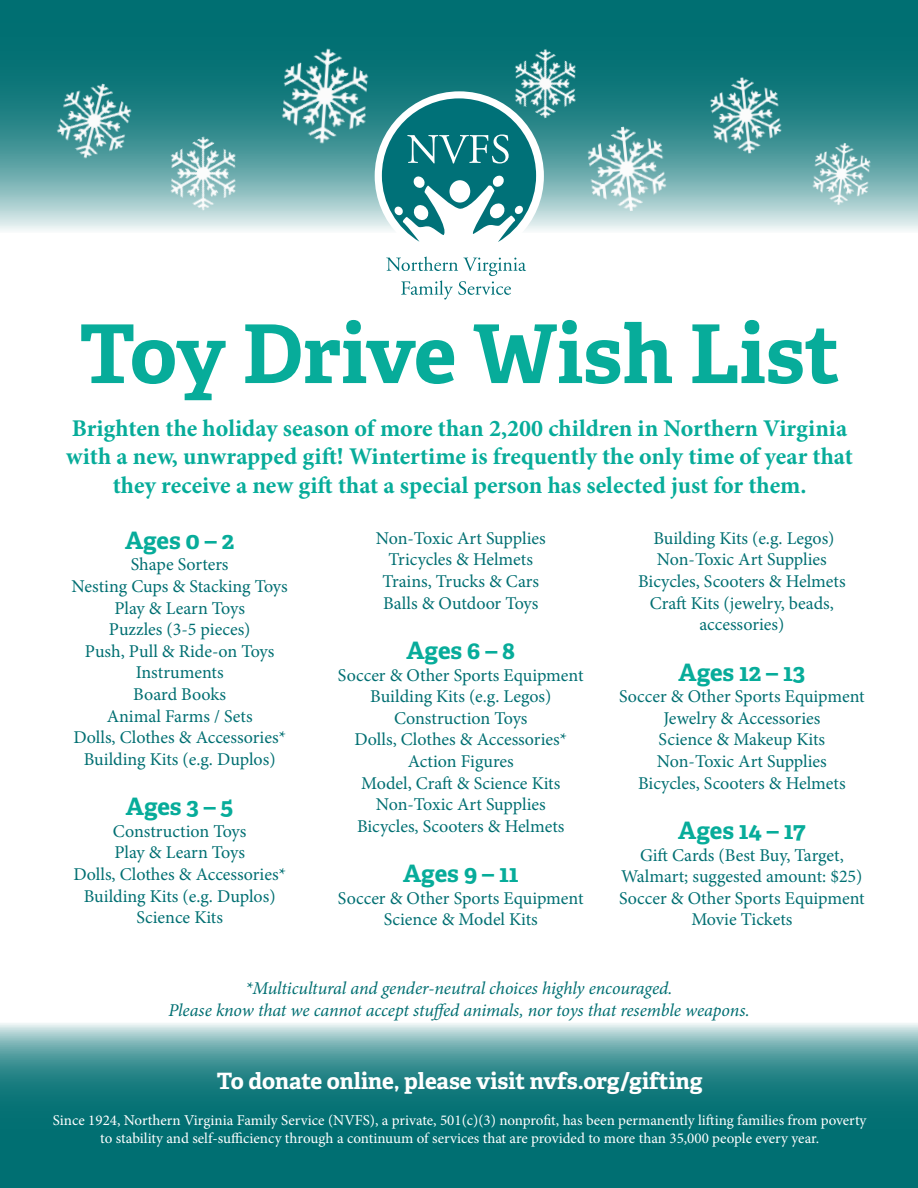
<style>
.page{position:relative;width:918px;height:1188px;background:#fff}
.page>*{position:absolute;margin:0;border:0;box-sizing:border-box;transform-origin:0 0}
.t1{font:700 81px "Adelle Basic";color:#07ac9a}
.t2{font:700 24px/28.8px "Minion Pro";color:#07ac9a;text-align:center}
.t3{font:700 24px "Adelle Basic";letter-spacing:-.005em;color:#07ac9a}
.t4{font:700 22.5px "Adelle Basic";color:#fff}
.t5{font:18px/21.6px "Minion Pro";color:#006f72;text-align:center}
.t6{font:italic 18px "Minion Pro";letter-spacing:-.01em;color:#006f72}
.t7{font:15px/18px "Minion Pro";color:#fff;text-align:center}
</style>
<div class="page">
<svg style="left:0;top:0;width:918px;height:231px;background:#388e90"></svg>
<img style="left:50px;top:75px;width:89px;height:93px">
<svg style="left:0;top:1023px;width:918px;height:165px;background:#288588"></svg>
<img style="left:277px;top:43px;width:97px;height:107px">
<img style="left:583px;top:120px;width:89px;height:98px">
<img style="left:809px;top:138px;width:66px;height:73px">
<div style="left:375px;top:91px;width:169px;height:170px;background:#fff;border-radius:50%"></div>
<svg style="left:382px;top:98px;width:154px;height:144px"></svg>
<svg style="left:386px;top:257px;width:140px;height:43px"></svg>
<img style="left:152px;top:127px;width:100px;height:95px">
<img style="left:706px;top:73px;width:81px;height:86px">
<img style="left:498px;top:36px;width:96px;height:93px">
<p class="t1" style="left:79px;top:303px;width:762px">Toy Drive Wish List</p>
<p class="t2" style="left:66px;top:413px;width:788px">Brighten the holiday season of more than 2,200 children in Northern Virginia with a new, unwrapped gift! Wintertime is frequently the only time of year that they receive a new gift that a special person has selected just for them.</p>
<p class="t3" style="left:125px;top:525px;width:111px">Ages 0 – 2</p>
<p class="t5" style="left:131px;top:554px;width:99px">Shape Sorters</p>
<p class="t5" style="left:72px;top:576px;width:218px">Nesting Cups &amp; Stacking Toys</p>
<p class="t5" style="left:114px;top:597px;width:132px">Play &amp; Learn Toys</p>
<p class="t5" style="left:109px;top:619px;width:143px">Puzzles (3-5 pieces)</p>
<p class="t5" style="left:85px;top:640px;width:191px">Push, Pull &amp; Ride-on Toys</p>
<p class="t5" style="left:136px;top:662px;width:89px">Instruments</p>
<p class="t5" style="left:133px;top:684px;width:94px">Board Books</p>
<p class="t5" style="left:107px;top:705px;width:147px">Animal Farms / Sets</p>
<p class="t5" style="left:73px;top:727px;width:214px">Dolls, Clothes &amp; Accessories*</p>
<p class="t5" style="left:84px;top:748px;width:193px">Building Kits (e.g. Duplos)</p>
<p class="t3" style="left:126px;top:791px;width:109px">Ages 3 – 5</p>
<p class="t5" style="left:113px;top:820px;width:135px">Construction Toys</p>
<p class="t5" style="left:114px;top:842px;width:132px">Play &amp; Learn Toys</p>
<p class="t5" style="left:73px;top:864px;width:214px">Dolls, Clothes &amp; Accessories*</p>
<p class="t5" style="left:84px;top:885px;width:193px">Building Kits (e.g. Duplos)</p>
<p class="t5" style="left:136px;top:907px;width:88px">Science Kits</p>
<p class="t5" style="left:376px;top:527px;width:172px">Non-Toxic Art Supplies</p>
<p class="t5" style="left:389px;top:549px;width:146px">Tricycles &amp; Helmets</p>
<p class="t5" style="left:383px;top:571px;width:158px">Trains, Trucks &amp; Cars</p>
<p class="t5" style="left:383px;top:592px;width:157px">Balls &amp; Outdoor Toys</p>
<p class="t3" style="left:406px;top:635px;width:110px">Ages 6 – 8</p>
<p class="t5" style="left:338px;top:664px;width:247px">Soccer &amp; Other Sports Equipment</p>
<p class="t5" style="left:370px;top:686px;width:183px">Building Kits (e.g. Legos)</p>
<p class="t5" style="left:394px;top:707px;width:135px">Construction Toys</p>
<p class="t5" style="left:355px;top:729px;width:214px">Dolls, Clothes &amp; Accessories*</p>
<p class="t5" style="left:408px;top:751px;width:108px">Action Figures</p>
<p class="t5" style="left:361px;top:772px;width:201px">Model, Craft &amp; Science Kits</p>
<p class="t5" style="left:376px;top:794px;width:172px">Non-Toxic Art Supplies</p>
<p class="t5" style="left:357px;top:815px;width:209px">Bicycles, Scooters &amp; Helmets</p>
<p class="t3" style="left:403px;top:858px;width:117px">Ages 9 – 11</p>
<p class="t5" style="left:338px;top:887px;width:247px">Soccer &amp; Other Sports Equipment</p>
<p class="t5" style="left:384px;top:909px;width:156px">Science &amp; Model Kits</p>
<p class="t5" style="left:653px;top:527px;width:183px">Building Kits (e.g. Legos)</p>
<p class="t5" style="left:657px;top:549px;width:172px">Non-Toxic Art Supplies</p>
<p class="t5" style="left:638px;top:571px;width:209px">Bicycles, Scooters &amp; Helmets</p>
<p class="t5" style="left:650px;top:592px;width:186px">Craft Kits (jewelry, beads, accessories)</p>
<p class="t3" style="left:679px;top:657px;width:128px">Ages 12 – 13</p>
<p class="t5" style="left:619px;top:686px;width:247px">Soccer &amp; Other Sports Equipment</p>
<p class="t5" style="left:663px;top:707px;width:159px">Jewelry &amp; Accessories</p>
<p class="t5" style="left:659px;top:729px;width:168px">Science &amp; Makeup Kits</p>
<p class="t5" style="left:657px;top:751px;width:172px">Non-Toxic Art Supplies</p>
<p class="t5" style="left:638px;top:772px;width:209px">Bicycles, Scooters &amp; Helmets</p>
<p class="t3" style="left:678px;top:815px;width:129px">Ages 14 – 17</p>
<p class="t5" style="left:621px;top:844px;width:243px">Gift Cards (Best Buy, Target,<br>Walmart; suggested amount: $25)</p>
<p class="t5" style="left:619px;top:887px;width:247px">Soccer &amp; Other Sports Equipment</p>
<p class="t5" style="left:691px;top:909px;width:103px">Movie Tickets</p>
<p class="t6" style="left:245px;top:976px;width:429px">*Multicultural and gender-neutral choices highly encouraged.</p>
<p class="t6" style="left:168px;top:998px;width:583px">Please know that we cannot accept stuffed animals, nor toys that resemble weapons.</p>
<p class="t4" style="left:217px;top:1066px;width:487px">To donate online, please visit nvfs.org/gifting</p>
<p class="t7" style="left:53px;top:1111px;width:815px">Since 1924, Northern Virginia Family Service (NVFS), a private, 501(c)(3) nonprofit, has been permanently lifting families from poverty to stability and self-sufficiency through a continuum of services that are provided to more than 35,000 people every year.</p>
</div>
